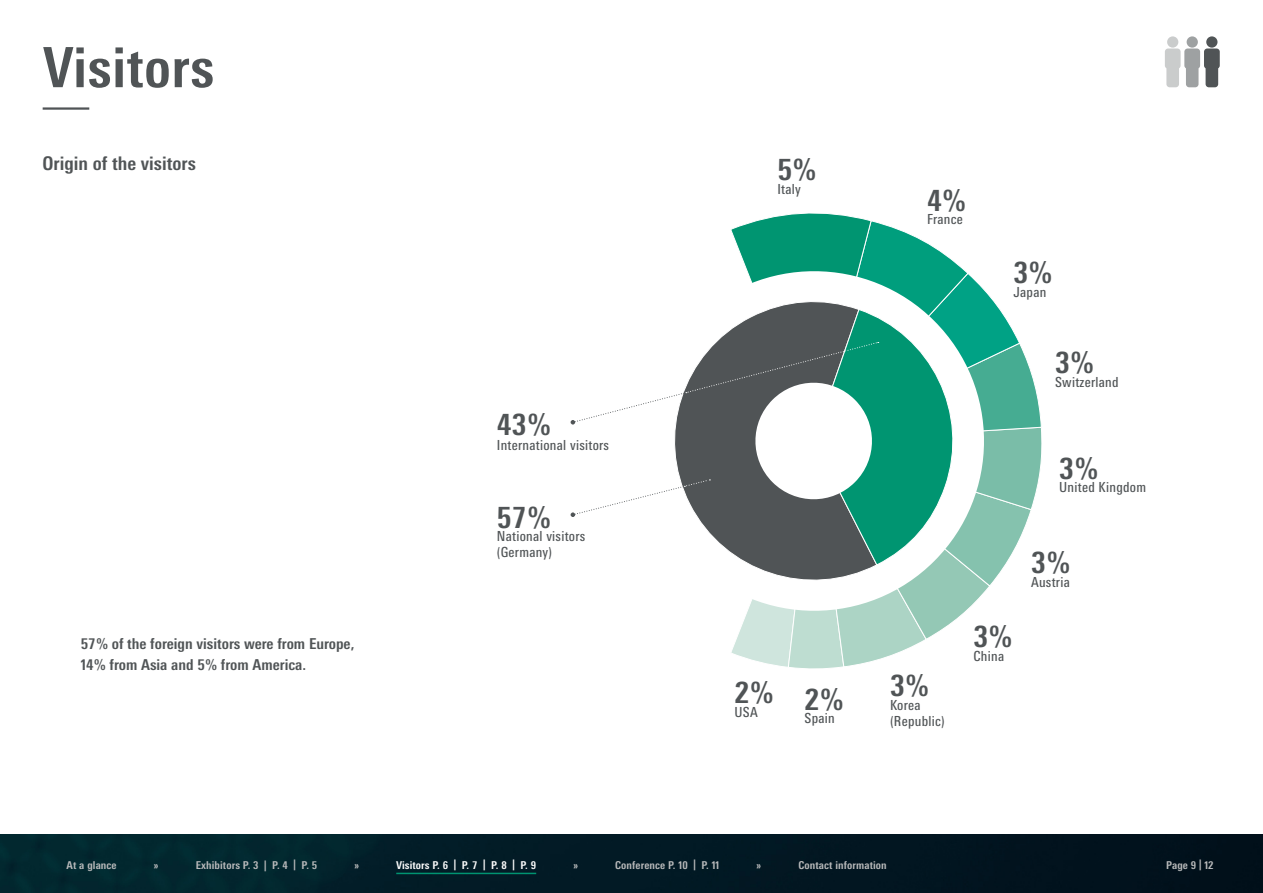
<style>
.page{position:relative;width:1263px;height:893px;background:#fff}
.page>*{position:absolute;margin:0;border:0;box-sizing:border-box;transform-origin:0 0}
.t1{font:700 condensed 55.5px "Messe Univers";letter-spacing:.01em;color:#505456}
.t2{font:700 condensed 29.7px "Messe Univers";color:#505456}
.t3{font:700 condensed 18.75px "Messe Univers";color:#505456}
.t4{font:700 condensed 15px/21px "Messe Univers";color:#505456}
.t5{font:condensed 13.95px/15.8px "Messe Univers";letter-spacing:.02em;color:#505456}
.t6{font:700 condensed 10.8px "Messe Univers";letter-spacing:.01em;color:#babbbc}
.t7{font:700 condensed 10.8px "Messe Univers";letter-spacing:.01em;color:#fff}
</style>
<div class="page">
<hr style="left:43px;top:107px;width:46px;height:3px;background:#505456">
<div style="left:1206px;top:36px;width:11px;height:12px;background:#505456;border-radius:50%"></div>
<svg style="left:1186px;top:36px;width:12px;height:12px"></svg>
<div style="left:1167px;top:36px;width:11px;height:12px;background:#cacccc;border-radius:50%"></div>
<svg style="left:1165px;top:49px;width:55px;height:38px"></svg>
<img style="left:0;top:835px;width:1263px;height:58px">
<hr style="left:396px;top:873px;width:140px;height:1px;background:#009471">
<svg style="left:571px;top:213px;width:471px;height:456px"></svg>
<h1 class="t1" style="left:43px;top:33px;width:173px">Visitors</h1>
<h3 class="t3" style="left:43px;top:151px;width:155px">Origin of the visitors</h3>
<h2 class="t2" style="left:777px;top:151px;width:40px">5%</h2>
<p class="t5" style="left:777px;top:181px;width:25px">Italy</p>
<h2 class="t2" style="left:927px;top:182px;width:40px">4%</h2>
<p class="t5" style="left:927px;top:211px;width:37px">France</p>
<h2 class="t2" style="left:1013px;top:254px;width:40px">3%</h2>
<p class="t5" style="left:1013px;top:283px;width:34px">Japan</p>
<p class="t4" style="left:81px;top:632px;width:275px">57% of the foreign visitors were from Europe,<br>14% from Asia and 5% from America.</p>
<h2 class="t2" style="left:497px;top:406px;width:55px">43%</h2>
<p class="t5" style="left:497px;top:437px;width:114px">International visitors</p>
<h2 class="t2" style="left:497px;top:499px;width:55px">57%</h2>
<p class="t5" style="left:497px;top:528px;width:90px">National visitors (Germany)</p>
<h2 class="t2" style="left:734px;top:674px;width:40px">2%</h2>
<p class="t5" style="left:734px;top:704px;width:25px">USA</p>
<h2 class="t2" style="left:804px;top:681px;width:40px">2%</h2>
<p class="t5" style="left:804px;top:710px;width:32px">Spain</p>
<h2 class="t2" style="left:890px;top:667px;width:40px">3%</h2>
<p class="t5" style="left:890px;top:697px;width:56px">Korea (Republic)</p>
<h2 class="t2" style="left:1055px;top:344px;width:40px">3%</h2>
<p class="t5" style="left:1055px;top:374px;width:65px">Switzerland</p>
<h2 class="t2" style="left:1059px;top:450px;width:40px">3%</h2>
<p class="t5" style="left:1059px;top:479px;width:88px">United Kingdom</p>
<h2 class="t2" style="left:973px;top:618px;width:40px">3%</h2>
<p class="t5" style="left:973px;top:648px;width:32px">China</p>
<h2 class="t2" style="left:1031px;top:544px;width:40px">3%</h2>
<p class="t5" style="left:1031px;top:574px;width:40px">Austria</p>
<p class="t6" style="left:67px;top:858px;width:52px">At a glance</p>
<p class="t6" style="left:154px;top:858px;width:6px">»</p>
<p class="t6" style="left:196px;top:858px;width:123px">Exhibitors P. 3 | P. 4 | P. 5</p>
<p class="t6" style="left:354px;top:858px;width:6px">»</p>
<p class="t7" style="left:396px;top:858px;width:141px">Visitors P. 6 | P. 7 | P. 8 | P. 9</p>
<p class="t6" style="left:573px;top:858px;width:6px">»</p>
<p class="t6" style="left:615px;top:858px;width:106px">Conference P. 10 | P. 11</p>
<p class="t6" style="left:757px;top:858px;width:6px">»</p>
<p class="t6" style="left:798px;top:858px;width:90px">Contact information</p>
<p class="t6" style="left:1166px;top:858px;width:49px">Page 9 | 12</p>
</div>
